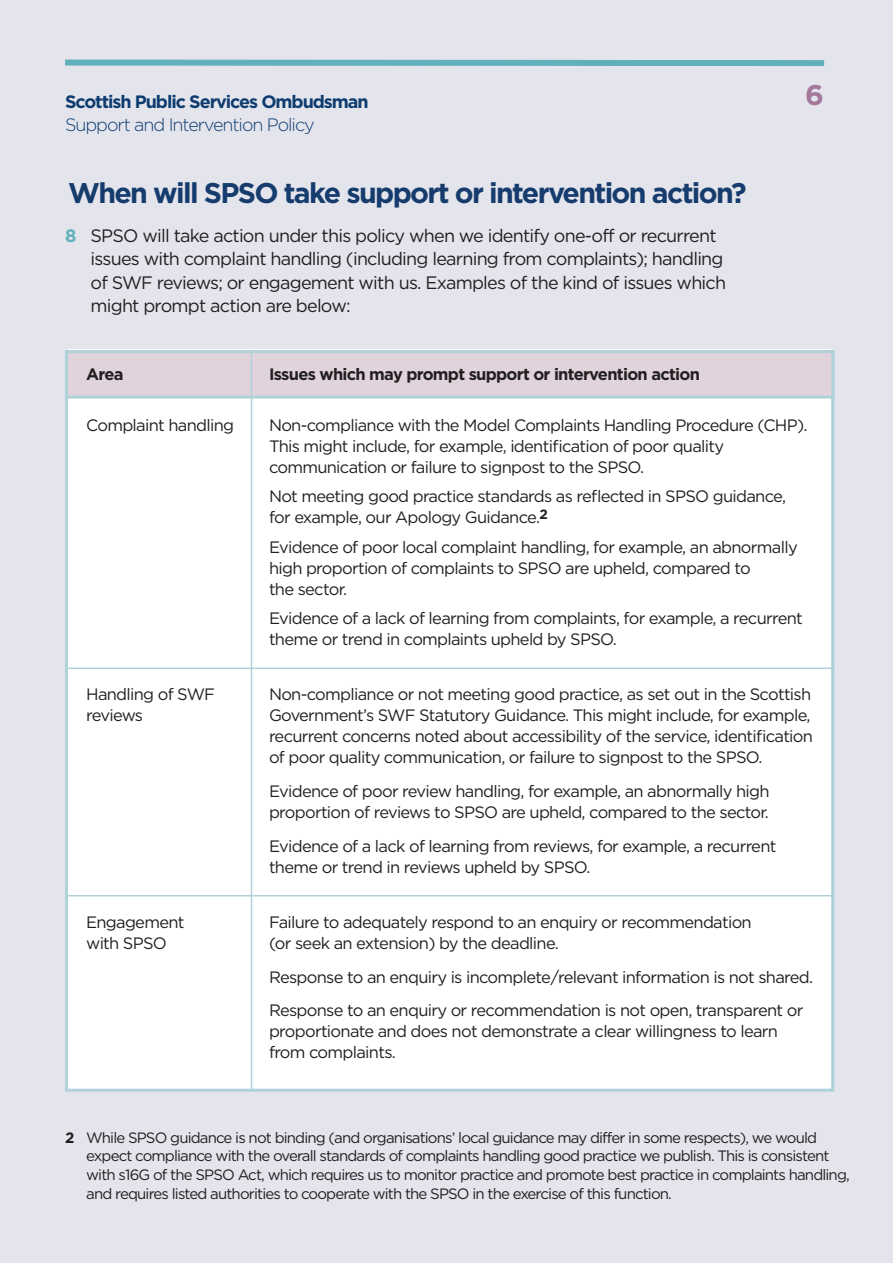
<style>
.page{position:relative;width:893px;height:1263px;background:#e4e5ec}
.page>*{position:absolute;margin:0;border:0;box-sizing:border-box;transform-origin:0 0}
.t1{font:700 28.5px "Gotham";letter-spacing:-.06em;color:#163c6d}
.t2{font:700 28.5px "Gotham";color:#a5789b}
.t3{font:18px/23.2px "Gotham";letter-spacing:-.045em;color:#231f20}
.t4{font:700 18px "Gotham";letter-spacing:-.06em;color:#0e3c70}
.t5{font:300 18px "Gotham";letter-spacing:-.055em;color:#0e3c70}
.t6{font:16.5px/21px "Gotham";letter-spacing:-.045em;color:#231f20}
.t7{font:700 16.5px "Gotham";letter-spacing:-.045em;color:#231f20}
.t8{font:15px/18.8px "Gotham";letter-spacing:-.055em;color:#231f20}
.s1{font-weight:700;color:#62b0bc}
.s2{font-weight:700}
</style>
<div class="page">
<div style="left:67px;top:350px;width:764px;height:741px;background:#fff"></div>
<svg style="left:65px;top:59px;width:760px;height:8px"></svg>
<div style="left:67px;top:351px;width:767px;height:46px;background:#e1d3dc"></div>
<div style="left:65px;top:350px;width:769px;height:742px;border:3px solid #afd2d9"></div>
<hr style="left:66px;top:396px;width:768px;height:3px;background:#afd2d9">
<hr style="left:68px;top:667px;width:766px;height:2px;background:#afd2d9">
<hr style="left:251px;top:350px;width:1px;height:742px;background:#afd2d9">
<hr style="left:66px;top:895px;width:766px;height:1px;background:#afd2d9">
<p class="t4" style="left:65px;top:96px;width:305px">Scottish Public Services Ombudsman</p>
<p class="t5" style="left:65px;top:119px;width:251px">Support and Intervention Policy</p>
<h1 class="t1" style="left:68px;top:183px;width:680px">When will SPSO take support or intervention action?</h1>
<p class="t3" style="left:91px;top:226px;width:637px;text-indent:-26px"><span class="s1">8</span> SPSO will take action under this policy when we identify one-off or recurrent issues with complaint handling (including learning from complaints); handling of SWF reviews; or engagement with us. Examples of the kind of issues which might prompt action are below:</p>
<h1 class="t2" style="left:805px;top:85px;width:20px">6</h1>
<p class="t7" style="left:86px;top:368px;width:39px">Area</p>
<p class="t7" style="left:269px;top:368px;width:432px">Issues which may prompt support or intervention action</p>
<p class="t6" style="left:86px;top:416px;width:149px">Complaint handling</p>
<p class="t6" style="left:269px;top:416px;width:540px">Non-compliance with the Model Complaints Handling Procedure (CHP).<br>This might include, for example, identification of poor quality communication or failure to signpost to the SPSO.</p>
<p class="t6" style="left:269px;top:487px;width:519px">Not meeting good practice standards as reflected in SPSO guidance, for example, our Apology Guidance.<sup>2</sup></p>
<p class="t6" style="left:269px;top:538px;width:530px">Evidence of poor local complaint handling, for example, an abnormally high proportion of complaints to SPSO are upheld, compared to<br>the sector.</p>
<p class="t6" style="left:269px;top:609px;width:535px">Evidence of a lack of learning from complaints, for example, a recurrent theme or trend in complaints upheld by SPSO.</p>
<p class="t6" style="left:86px;top:685px;width:130px">Handling of SWF</p>
<p class="t6" style="left:269px;top:685px;width:544px">Non-compliance or not meeting good practice, as set out in the Scottish</p>
<p class="t6" style="left:86px;top:706px;width:58px">reviews</p>
<p class="t6" style="left:269px;top:706px;width:546px">Government’s SWF Statutory Guidance. This might include, for example, recurrent concerns noted about accessibility of the service, identification of poor quality communication, or failure to signpost to the SPSO.</p>
<p class="t6" style="left:269px;top:782px;width:502px">Evidence of poor review handling, for example, an abnormally high proportion of reviews to SPSO are upheld, compared to the sector.</p>
<p class="t6" style="left:269px;top:837px;width:509px">Evidence of a lack of learning from reviews, for example, a recurrent theme or trend in reviews upheld by SPSO.</p>
<p class="t6" style="left:86px;top:913px;width:100px">Engagement</p>
<p class="t6" style="left:269px;top:913px;width:484px">Failure to adequately respond to an enquiry or recommendation</p>
<p class="t6" style="left:86px;top:934px;width:82px">with SPSO</p>
<p class="t6" style="left:269px;top:927px;width:546px;line-height:33.8px">(or seek an extension) by the deadline.<br>Response to an enquiry is incomplete/relevant information is not shared.<br>Response to an enquiry or recommendation is not open, transparent or</p>
<p class="t6" style="left:269px;top:1022px;width:510px">proportionate and does not demonstrate a clear willingness to learn from complaints.</p>
<p class="t8" style="left:86px;top:1129px;width:765px;text-indent:-21px"><span class="s2">2</span> While SPSO guidance is not binding (and organisations’ local guidance may differ in some respects), we would expect compliance with the overall standards of complaints handling good practice we publish. This is consistent with s16G of the SPSO Act, which requires us to monitor practice and promote best practice in complaints handling, and requires listed authorities to cooperate with the SPSO in the exercise of this function.</p>
</div>
